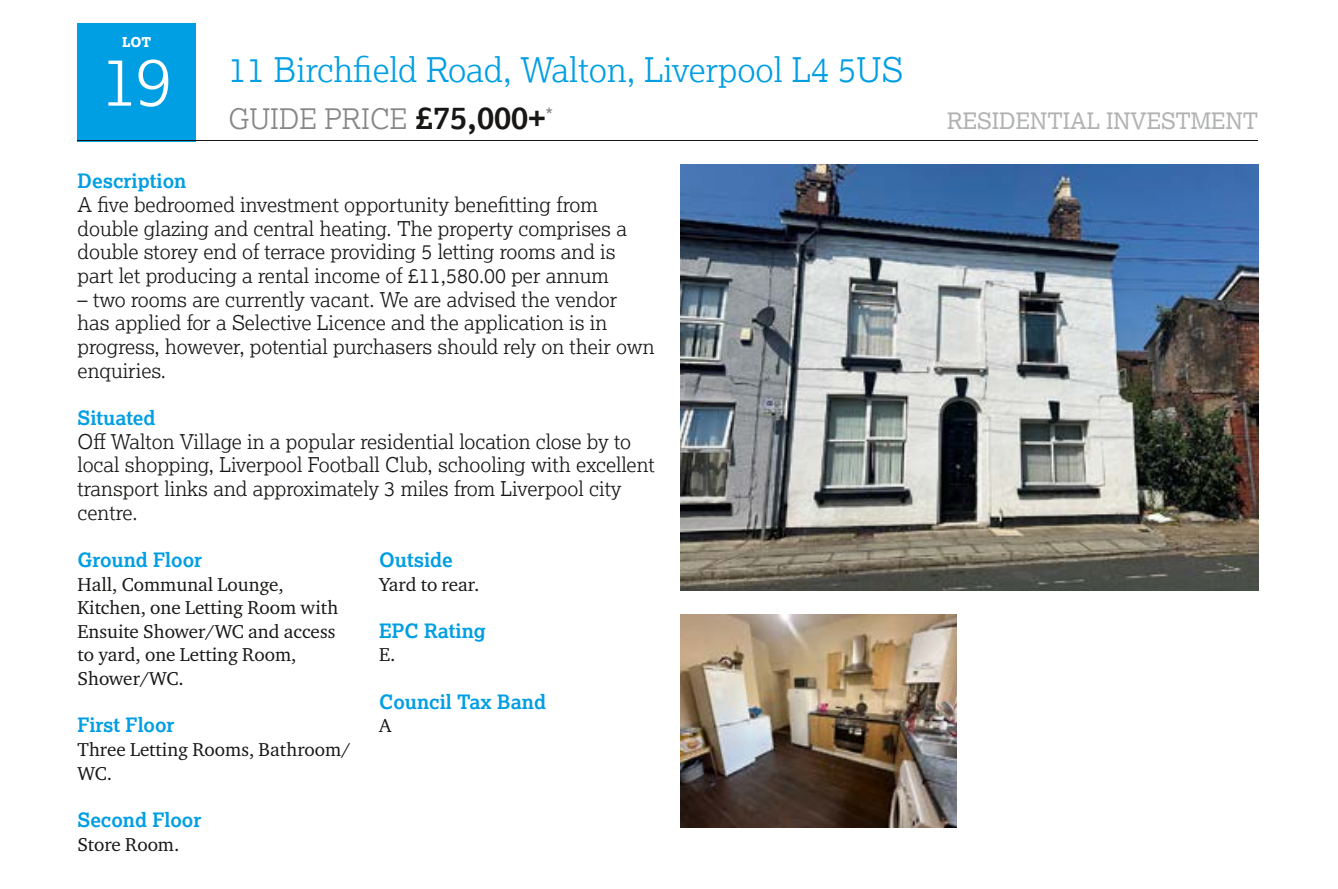
<style>
.page{position:relative;width:1338px;height:889px;background:#fff}
.page>*{position:absolute;margin:0;border:0;box-sizing:border-box;transform-origin:0 0}
.t1{font:300 67.5px "Lexia";color:#fff}
.t2{font:300 33.75px "Lexia";color:#009ee3}
.t3{font:300 28.12px "Lexia";color:#868786}
.t4{font:22.5px "Lexia";color:#b1b2b3}
.t5{font:300 20.25px/23.6px "Lexia";color:#181716}
.t6{font:700 19.8px "Lexia";color:#009ee3}
.t7{font:19.12px/23.6px "Charter ITC Pro";color:#181716}
.t8{font:800 13.5px "Lexia";color:#fff}
.s1{font-weight:700;font-size:31.5px;color:#181716}
</style>
<div class="page">
<div style="left:78px;top:23px;width:118px;height:118px;background:#009ee3"></div>
<hr style="left:78px;top:140px;width:1179px;height:1px;background:#181716">
<img style="left:680px;top:614px;width:276px;height:212px">
<img style="left:680px;top:165px;width:577px;height:425px">
<p class="t8" style="left:122px;top:33px;width:31px">LOT</p>
<h1 class="t1" style="left:101px;top:39px;width:72px">19</h1>
<h2 class="t2" style="left:228px;top:48px;width:676px">11 Birchfield Road, Walton, Liverpool L4 5US</h2>
<h3 class="t3" style="left:228px;top:101px;width:326px">GUIDE PRICE <span class="s1">£75,000+</span><sup>*</sup></h3>
<p class="t4" style="left:946px;top:107px;width:313px">RESIDENTIAL INVESTMENT</p>
<p class="t6" style="left:78px;top:169px;width:110px">Description</p>
<p class="t5" style="left:78px;top:192px;width:551px">A five bedroomed investment opportunity benefitting from double glazing and central heating. The property comprises a double storey end of terrace providing 5 letting rooms and is part let producing a rental income of £11,580.00 per annum</p>
<p class="t5" style="left:78px;top:287px;width:578px">– two rooms are currently vacant. We are advised the vendor<br>has applied for a Selective Licence and the application is in progress, however, potential purchasers should rely on their own enquiries.</p>
<p class="t6" style="left:78px;top:405px;width:79px">Situated</p>
<p class="t5" style="left:78px;top:428px;width:578px">Off Walton Village in a popular residential location close by to local shopping, Liverpool Football Club, schooling with excellent transport links and approximately 3 miles from Liverpool city centre.</p>
<p class="t6" style="left:78px;top:547px;width:126px">Ground Floor</p>
<p class="t7" style="left:78px;top:571px;width:262px">Hall, Communal Lounge,<br>Kitchen, one Letting Room with<br>Ensuite Shower/WC and access to yard, one Letting Room,<br>Shower/WC.</p>
<p class="t6" style="left:78px;top:712px;width:98px">First Floor</p>
<p class="t7" style="left:78px;top:737px;width:274px">Three Letting Rooms, Bathroom/<br>WC.</p>
<p class="t6" style="left:78px;top:806px;width:125px">Second Floor</p>
<p class="t7" style="left:78px;top:831px;width:103px">Store Room.</p>
<p class="t6" style="left:379px;top:547px;width:75px">Outside</p>
<p class="t7" style="left:379px;top:571px;width:102px">Yard to rear.</p>
<p class="t6" style="left:379px;top:617px;width:108px">EPC Rating</p>
<p class="t7" style="left:379px;top:642px;width:18px">E.</p>
<p class="t6" style="left:379px;top:688px;width:168px">Council Tax Band</p>
<p class="t7" style="left:379px;top:713px;width:14px">A</p>
</div>
